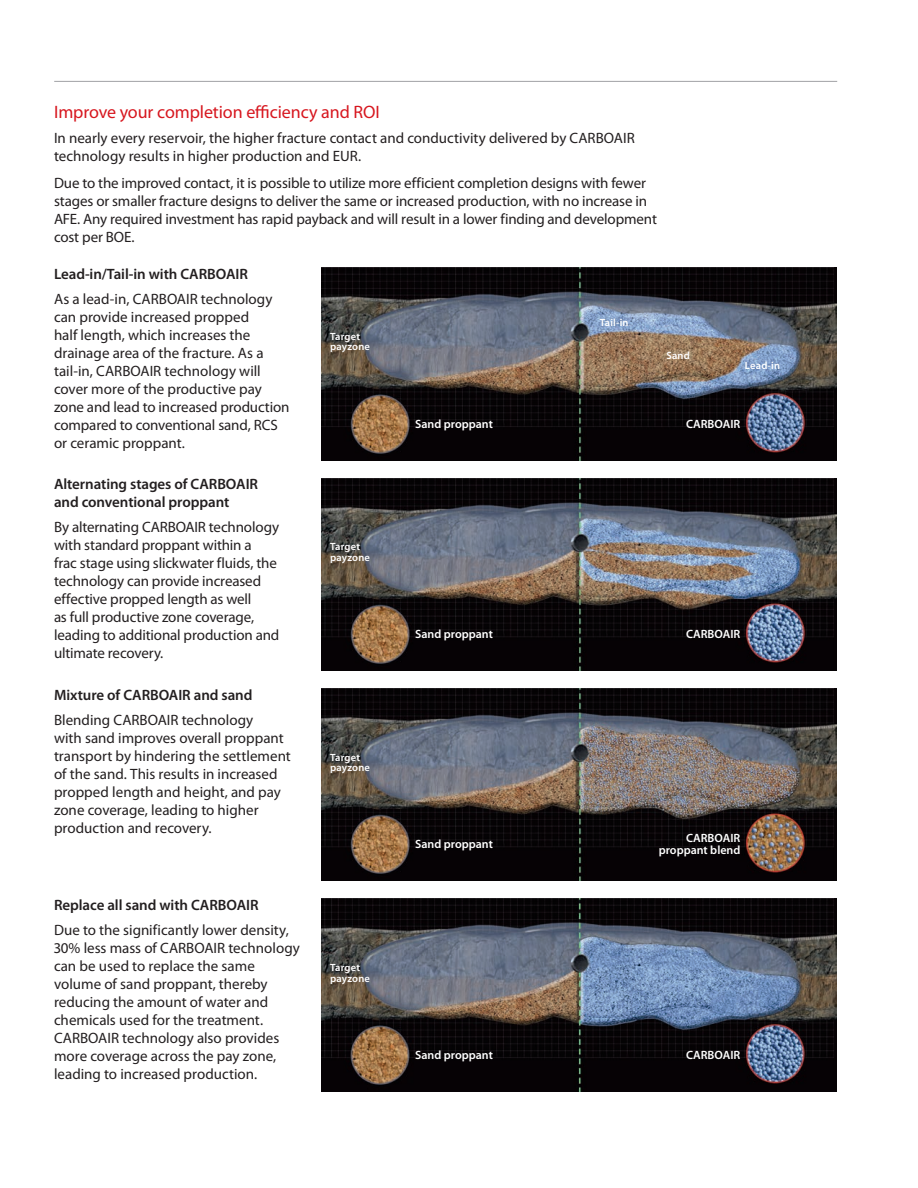
<style>
.page{position:relative;width:918px;height:1188px;background:#fff}
.page>*{position:absolute;margin:0;border:0;box-sizing:border-box;transform-origin:0 0}
.t1{font:18px "Myriad Pro";letter-spacing:-.005em;color:#d7171f}
.t2{font:15px/18px "Myriad Pro";letter-spacing:-.005em;color:#231f20}
.t3{font:600 15px/18px "Myriad Pro";letter-spacing:-.005em;color:#231f20}
.t4{font:600 12px/12px "Myriad Pro";color:#fff;text-align:right}
.t5{font:600 10.5px/10.5px "Myriad Pro";letter-spacing:.015em;color:#fff}
</style>
<div class="page">
<hr style="left:54px;top:81px;width:783px;height:1px;background:#a0a1a5">
<img style="left:322px;top:268px;width:515px;height:192px">
<img style="left:322px;top:478px;width:515px;height:193px">
<img style="left:322px;top:899px;width:515px;height:192px">
<img style="left:322px;top:689px;width:515px;height:192px">
<p class="t1" style="left:54px;top:101px;width:327px">Improve your completion efficiency and ROI</p>
<p class="t2" style="left:54px;top:129px;width:582px">In nearly every reservoir, the higher fracture contact and conductivity delivered by CARBOAIR technology results in higher production and EUR.</p>
<p class="t2" style="left:54px;top:173px;width:604px">Due to the improved contact, it is possible to utilize more efficient completion designs with fewer stages or smaller fracture designs to deliver the same or increased production, with no increase in AFE. Any required investment has rapid payback and will result in a lower finding and development cost per BOE.</p>
<p class="t3" style="left:54px;top:265px;width:195px">Lead-in/Tail-in with CARBOAIR</p>
<p class="t2" style="left:54px;top:290px;width:237px">As a lead-in, CARBOAIR technology can provide increased propped<br>half length, which increases the drainage area of the fracture. As a tail-in, CARBOAIR technology will cover more of the productive pay zone and lead to increased production compared to conventional sand, RCS or ceramic proppant.</p>
<p class="t3" style="left:54px;top:475px;width:206px">Alternating stages of CARBOAIR and conventional proppant</p>
<p class="t2" style="left:54px;top:518px;width:227px">By alternating CARBOAIR technology with standard proppant within a<br>frac stage using slickwater fluids, the technology can provide increased effective propped length as well<br>as full productive zone coverage, leading to additional production and ultimate recovery.</p>
<p class="t5" style="left:600px;top:317px;width:30px">Tail-in</p>
<p class="t5" style="left:330px;top:331px;width:41px">Target payzone</p>
<p class="t5" style="left:667px;top:350px;width:25px">Sand</p>
<p class="t5" style="left:745px;top:360px;width:37px">Lead-in</p>
<p class="t4" style="left:415px;top:417px;width:79px">Sand proppant</p>
<p class="t4" style="left:686px;top:417px;width:56px">CARBOAIR</p>
<p class="t5" style="left:330px;top:541px;width:41px">Target payzone</p>
<p class="t4" style="left:415px;top:628px;width:79px">Sand proppant</p>
<p class="t4" style="left:686px;top:628px;width:56px">CARBOAIR</p>
<p class="t3" style="left:54px;top:685px;width:200px">Mixture of CARBOAIR and sand</p>
<p class="t2" style="left:54px;top:710px;width:238px">Blending CARBOAIR technology<br>with sand improves overall proppant transport by hindering the settlement of the sand. This results in increased propped length and height, and pay zone coverage, leading to higher production and recovery.</p>
<p class="t3" style="left:54px;top:896px;width:206px">Replace all sand with CARBOAIR</p>
<p class="t2" style="left:54px;top:921px;width:247px">Due to the significantly lower density, 30% less mass of CARBOAIR technology can be used to replace the same volume of sand proppant, thereby reducing the amount of water and chemicals used for the treatment.<br>CARBOAIR technology also provides more coverage across the pay zone, leading to increased production.</p>
<p class="t5" style="left:330px;top:752px;width:41px">Target payzone</p>
<p class="t5" style="left:330px;top:962px;width:41px">Target payzone</p>
<p class="t4" style="left:415px;top:838px;width:79px">Sand proppant</p>
<p class="t4" style="left:659px;top:832px;width:83px">CARBOAIR proppant blend</p>
<p class="t4" style="left:415px;top:1049px;width:79px">Sand proppant</p>
<p class="t4" style="left:686px;top:1049px;width:56px">CARBOAIR</p>
</div>
